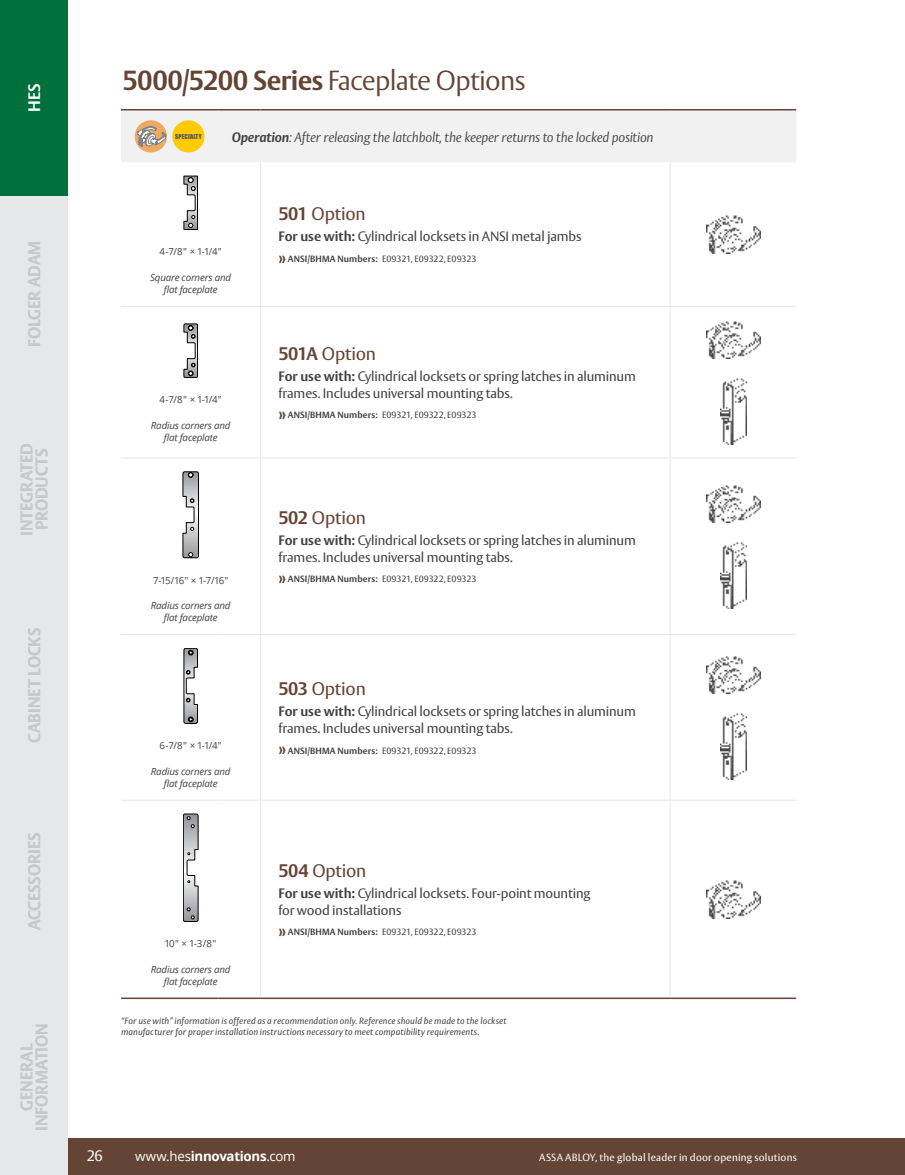
<style>
.page{position:relative;width:905px;height:1175px;background:#fff}
.page>*{position:absolute;margin:0;border:0;box-sizing:border-box;transform-origin:0 0}
.t1{font:300 27.3px "ASSA Vesta";letter-spacing:-.03em;color:#644435}
.t2{font:18px "ASSA Vesta";letter-spacing:-.01em;color:#644435}
.t3{font:700 16.5px/15px "ASSA Vesta";letter-spacing:.005em;color:#c7c8ca;text-align:center}
.t4{font:700 16.5px "ASSA Vesta";color:#fff}
.t5{font:15px "ASSA Vesta";color:#fff}
.t6{font:13.5px/16.5px "ASSA Vesta";letter-spacing:-.01em;color:#414042}
.t7{font:italic 300 13.5px "ASSA Vesta";letter-spacing:-.02em;color:#414042}
.t8{font:13.35px "Open Sans";letter-spacing:-.015em;color:#fff}
.t9{font:10.35px "ASSA Vesta";letter-spacing:.02em;color:#fff}
.t10{font:italic 9.75px/12px "Open Sans";letter-spacing:-.02em;color:#414042;text-align:center}
.t11{font:9.75px "Open Sans";color:#414042}
.t12{font:9px "ASSA Vesta";color:#414042}
.t13{font:italic 9px/10.5px "ASSA Vesta";letter-spacing:.01em;color:#414042}
.t14{font:6.3px "Impact";letter-spacing:.025em;color:#58595b}
.s1{font-weight:700}
.s2{font-weight:700;font-size:18px;color:#644435}
</style>
<div class="page">
<hr style="left:260px;top:162px;width:1px;height:144px;background:#e6e7e8">
<hr style="left:669px;top:162px;width:1px;height:144px;background:#e6e7e8">
<hr style="left:260px;top:307px;width:1px;height:151px;background:#e6e7e8">
<hr style="left:669px;top:307px;width:1px;height:151px;background:#e6e7e8">
<hr style="left:260px;top:458px;width:1px;height:176px;background:#e6e7e8">
<hr style="left:669px;top:458px;width:1px;height:176px;background:#e6e7e8">
<hr style="left:260px;top:635px;width:1px;height:165px;background:#e6e7e8">
<hr style="left:669px;top:635px;width:1px;height:165px;background:#e6e7e8">
<hr style="left:260px;top:800px;width:1px;height:197px;background:#e6e7e8">
<hr style="left:669px;top:800px;width:1px;height:197px;background:#e6e7e8">
<hr style="left:121px;top:306px;width:97px;height:1px;background:#e6e7e8">
<hr style="left:218px;top:306px;width:42px;height:1px;background:#e6e7e8">
<hr style="left:260px;top:306px;width:410px;height:1px;background:#e6e7e8">
<hr style="left:121px;top:458px;width:97px;height:1px;background:#e6e7e8">
<hr style="left:218px;top:458px;width:42px;height:1px;background:#e6e7e8">
<hr style="left:260px;top:458px;width:410px;height:1px;background:#e6e7e8">
<hr style="left:121px;top:634px;width:97px;height:1px;background:#e6e7e8">
<hr style="left:218px;top:634px;width:42px;height:1px;background:#e6e7e8">
<hr style="left:260px;top:634px;width:410px;height:1px;background:#e6e7e8">
<hr style="left:121px;top:800px;width:97px;height:1px;background:#e6e7e8">
<hr style="left:218px;top:800px;width:42px;height:1px;background:#e6e7e8">
<hr style="left:260px;top:800px;width:410px;height:1px;background:#e6e7e8">
<hr style="left:670px;top:306px;width:126px;height:1px;background:#e6e7e8">
<hr style="left:670px;top:458px;width:126px;height:1px;background:#e6e7e8">
<hr style="left:670px;top:634px;width:126px;height:1px;background:#e6e7e8">
<hr style="left:670px;top:800px;width:126px;height:1px;background:#e6e7e8">
<hr style="left:121px;top:109px;width:97px;height:1px;background:#644435">
<hr style="left:218px;top:109px;width:42px;height:1px;background:#644435">
<hr style="left:260px;top:109px;width:410px;height:1px;background:#644435">
<hr style="left:670px;top:109px;width:126px;height:1px;background:#644435">
<hr style="left:121px;top:997px;width:97px;height:2px;background:#644435">
<hr style="left:218px;top:997px;width:42px;height:2px;background:#644435">
<hr style="left:260px;top:997px;width:410px;height:2px;background:#644435">
<hr style="left:670px;top:997px;width:126px;height:2px;background:#644435">
<div style="left:121px;top:110px;width:675px;height:52px;background:#f1f1f2"></div>
<div style="left:172px;top:120px;width:32px;height:32px;background:#ffcb05;border-radius:50%"></div>
<svg style="left:184px;top:176px;width:14px;height:54px"></svg>
<img style="left:706px;top:215px;width:54px;height:38px">
<svg style="left:184px;top:324px;width:14px;height:54px"></svg>
<img style="left:706px;top:321px;width:54px;height:37px">
<img style="left:720px;top:378px;width:26px;height:66px">
<svg style="left:183px;top:471px;width:16px;height:87px"></svg>
<img style="left:706px;top:485px;width:54px;height:37px">
<img style="left:720px;top:542px;width:26px;height:66px">
<svg style="left:184px;top:648px;width:14px;height:75px"></svg>
<img style="left:706px;top:656px;width:54px;height:37px">
<img style="left:720px;top:713px;width:26px;height:66px">
<svg style="left:183px;top:813px;width:15px;height:108px;background:#acadae"></svg>
<img style="left:706px;top:880px;width:54px;height:38px">
<div style="left:68px;top:1138px;width:836px;height:36px;background:#644435"></div>
<hr style="left:904px;top:1138px;width:1px;height:36px;background:#8ec23f">
<div style="left:0;top:0;width:68px;height:1174px;background:#e6e7e8"></div>
<div style="left:0;top:0;width:68px;height:196px;background:#00703c"></div>
<p class="t4" style="left:24px;top:112px;width:30px;rotate:-90deg">HES</p>
<p class="t3" style="left:27px;top:347px;width:108px;rotate:-90deg">FOLGER ADAM</p>
<p class="t3" style="left:20px;top:536px;width:94px;rotate:-90deg">INTEGRATED<br>PRODUCTS</p>
<p class="t3" style="left:27px;top:743px;width:117px;rotate:-90deg">CABINET LOCKS</p>
<p class="t3" style="left:27px;top:930px;width:100px;rotate:-90deg">ACCESSORIES</p>
<p class="t3" style="left:20px;top:1130px;width:109px;rotate:-90deg">GENERAL<br>INFORMATION</p>
<h1 class="t1" style="left:123px;top:64px;width:404px"><span class="s1">5000/5200 Series</span> Faceplate Options</h1>
<p class="t14" style="left:175px;top:132px;width:28px">SPECIALTY</p>
<p class="t7" style="left:232px;top:129px;width:423px"><span class="s1">Operation</span>: After releasing the latchbolt, the keeper returns to the locked position</p>
<p class="t11" style="left:160px;top:245px;width:64px">4-7/8" × 1-1/4"</p>
<p class="t10" style="left:150px;top:271px;width:82px">Square corners and flat faceplate</p>
<p class="t11" style="left:160px;top:393px;width:64px">4-7/8" × 1-1/4"</p>
<p class="t10" style="left:151px;top:419px;width:81px">Radius corners and flat faceplate</p>
<p class="t11" style="left:153px;top:573px;width:77px">7-15/16" × 1-7/16"</p>
<p class="t10" style="left:151px;top:599px;width:81px">Radius corners and flat faceplate</p>
<p class="t11" style="left:159px;top:739px;width:64px">6-7/8" × 1-1/4"</p>
<p class="t10" style="left:151px;top:765px;width:81px">Radius corners and flat faceplate</p>
<p class="t11" style="left:165px;top:937px;width:53px">10" × 1-3/8"</p>
<p class="t10" style="left:151px;top:963px;width:81px">Radius corners and flat faceplate</p>
<h2 class="t2" style="left:278px;top:203px;width:89px"><span class="s1">501</span> Option</h2>
<p class="t6" style="left:278px;top:229px;width:304px"><span class="s1">For use with:</span> Cylindrical locksets in ANSI metal jambs</p>
<p class="t12" style="left:278px;top:253px;width:200px"><span class="s2">»</span> <span class="s1">ANSI/BHMA Numbers:</span> E09321, E09322, E09323</p>
<h2 class="t2" style="left:278px;top:343px;width:99px"><span class="s1">501A</span> Option</h2>
<p class="t6" style="left:278px;top:368px;width:359px"><span class="s1">For use with:</span> Cylindrical locksets or spring latches in aluminum frames. Includes universal mounting tabs.</p>
<p class="t12" style="left:278px;top:410px;width:200px"><span class="s2">»</span> <span class="s1">ANSI/BHMA Numbers:</span> E09321, E09322, E09323</p>
<h2 class="t2" style="left:278px;top:507px;width:89px"><span class="s1">502</span> Option</h2>
<p class="t6" style="left:278px;top:533px;width:359px"><span class="s1">For use with:</span> Cylindrical locksets or spring latches in aluminum frames. Includes universal mounting tabs.</p>
<p class="t12" style="left:278px;top:574px;width:200px"><span class="s2">»</span> <span class="s1">ANSI/BHMA Numbers:</span> E09321, E09322, E09323</p>
<h2 class="t2" style="left:278px;top:678px;width:89px"><span class="s1">503</span> Option</h2>
<p class="t6" style="left:278px;top:704px;width:359px"><span class="s1">For use with:</span> Cylindrical locksets or spring latches in aluminum frames. Includes universal mounting tabs.</p>
<p class="t12" style="left:278px;top:745px;width:200px"><span class="s2">»</span> <span class="s1">ANSI/BHMA Numbers:</span> E09321, E09322, E09323</p>
<h2 class="t2" style="left:278px;top:860px;width:89px"><span class="s1">504</span> Option</h2>
<p class="t6" style="left:278px;top:885px;width:313px"><span class="s1">For use with:</span> Cylindrical locksets. Four-point mounting for wood installations</p>
<p class="t12" style="left:278px;top:926px;width:200px"><span class="s2">»</span> <span class="s1">ANSI/BHMA Numbers:</span> E09321, E09322, E09323</p>
<p class="t13" style="left:121px;top:1016px;width:387px">“For use with” information is offered as a recommendation only. Reference should be made to the lockset manufacturer for proper installation instructions necessary to meet compatibility requirements.</p>
<p class="t5" style="left:87px;top:1146px;width:18px">26</p>
<p class="t8" style="left:135px;top:1147px;width:162px">www.hes<span class="s1">innovations</span>.com</p>
<p class="t9" style="left:539px;top:1151px;width:259px">ASSA ABLOY, the global leader in door opening solutions</p>
</div>
